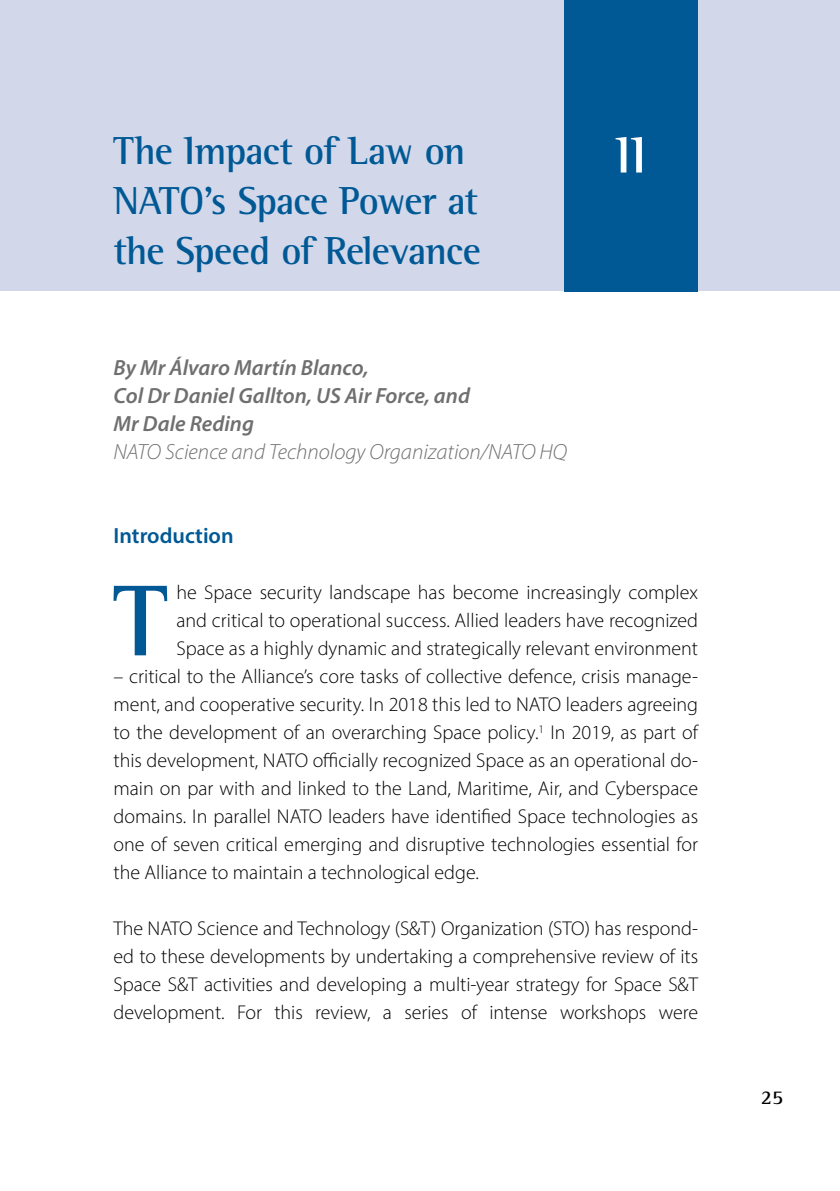
<style>
.page{position:relative;width:840px;height:1191px;background:#fff}
.page>*{position:absolute;margin:0;border:0;box-sizing:border-box;transform-origin:0 0}
.body_text_-_1st_para{font:103.2px "Rotis Semi Serif Pro Bold 2";color:#005995}
.Chapter_Number{font:52px "Rotis Semi Serif Pro Bold 2";color:#fff}
.headline{font:40px/50px "Rotis Semi Serif Pro Bold 2";letter-spacing:-.025em;color:#005995}
.author_-_lead-in{font:22px/28px "Myriad Pro Semibold It 2";color:#706f6f}
.author___2nd_line{font:22px "Myriad Pro Light It 2";color:#706f6f}
.subheadline_-_1st_le{font:22px "Myriad Pro Semibold 2";color:#005995}
.body_text_-_1st_para-2{font:20px/28px "Myriad Pro Light 2";color:#000;text-align:justify}
.body_text{font:20px/28px "Myriad Pro Light 2";letter-spacing:-.005em;color:#000;text-align:justify}
.t1{font:20px "Rotis Semi Serif Pro Bold 2";color:#000}
</style>
<div class="page">
<div style="left:0;top:0;width:839px;height:291px;background:#d2d8ea"></div>
<div style="left:564px;top:0;width:133px;height:291px;background:#005995"></div>
<p class="headline" style="left:113px;top:126px;width:368px">The Impact of Law on<br>NATO’s Space Power at the Speed of Relevance</p>
<p class="author_-_lead-in" style="left:113px;top:353px;width:358px">By Mr Álvaro Martín Blanco,<br>Col Dr Daniel Gallton, US Air Force, and<br>Mr Dale Reding</p>
<p class="author___2nd_line" style="left:113px;top:439px;width:455px">NATO Science and Technology Organization/NATO HQ</p>
<p class="subheadline_-_1st_le" style="left:113px;top:522px;width:122px">Introduction</p>
<p class="Chapter_Number" style="left:615px;top:123px;width:32px">II</p>
<p class="body_text_-_1st_para" style="left:113px;top:558px;width:55px">T</p>
<p class="body_text_-_1st_para-2" style="left:176px;top:578px;width:523px">he Space security landscape has become increasingly complex and critical to operational success. Allied leaders have recognized Space as a highly dynamic and strategically relevant environment</p>
<p class="body_text_-_1st_para-2" style="left:113px;top:662px;width:585px">– critical to the Alliance’s core tasks of collective defence, crisis manage&shy;ment, and cooperative security. In 2018 this led to NATO leaders agreeing to the development of an overarching Space policy.<sup>1</sup> In 2019, as part of this development, NATO officially recognized Space as an operational do&shy;main on par with and linked to the Land, Maritime, Air, and Cyberspace domains. In parallel NATO leaders have identified Space technologies as one of seven critical emerging and disruptive technologies essential for the Alliance to maintain a technological edge.</p>
<p class="body_text" style="left:113px;top:914px;width:586px">The NATO Science and Technology (S&amp;T) Organization (STO) has respond&shy;ed to these developments by undertaking a comprehensive review of its Space S&amp;T activities and developing a multi-year strategy for Space S&amp;T development. For this review, a series of intense workshops were</p>
<p class="t1" style="left:760px;top:1084px;width:24px">25</p>
</div>
